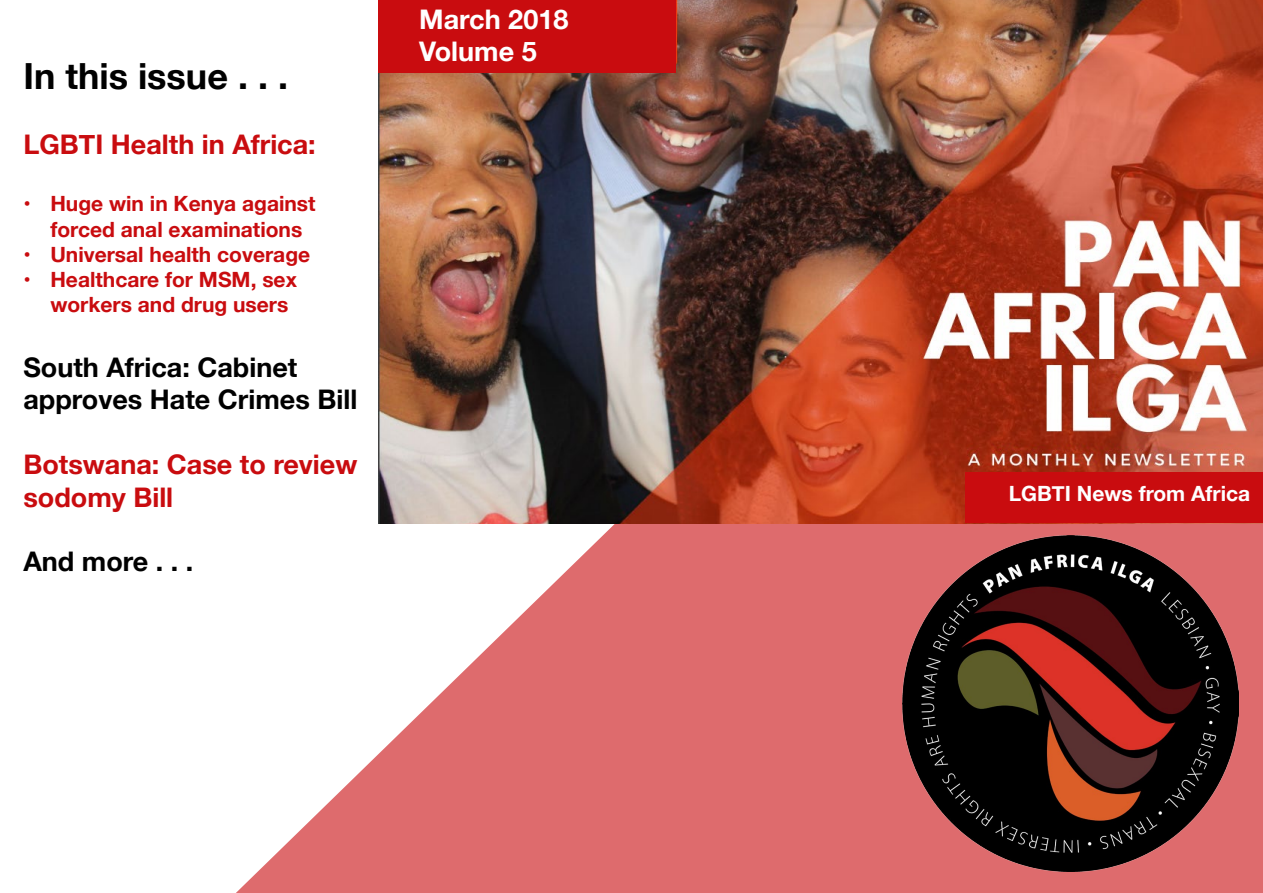
<style>
.page{position:relative;width:1263px;height:893px;background:#fff}
.page>*{position:absolute;margin:0;border:0;box-sizing:border-box;transform-origin:0 0}
.t1{font:700 36px "Helvetica Neue";color:#000}
.t2{font:700 27px/32.4px "Helvetica Neue";color:#c90c0f}
.t3{font:700 27px/32.4px "Helvetica Neue";color:#000}
.t4{font:700 27px/32.4px "Helvetica Neue";color:#fff}
.t5{font:700 21px/25.2px "Helvetica Neue";color:#c90c0f}
.t6{font:700 21px "Helvetica Neue";color:#fff}
</style>
<div class="page">
<svg style="left:236px;top:523px;width:1027px;height:370px;fill:#de6b6d"></svg>
<img style="left:378px;top:0;width:885px;height:523px">
<div style="left:378px;top:0;width:298px;height:72px;background:#c90c0f"></div>
<div style="left:965px;top:472px;width:298px;height:51px;background:#c90c0f"></div>
<img style="left:903px;top:536px;width:336px;height:336px">
<h1 class="t1" style="left:23px;top:48px;width:266px">In this issue . . .</h1>
<p class="t2" style="left:23px;top:129px;width:294px">LGBTI Health in Africa:</p>
<p class="t5" style="left:50px;top:192px;width:267px;text-indent:-27px">• Huge win in Kenya against forced anal examinations</p>
<p class="t5" style="left:23px;top:242px;width:288px">• Universal health coverage</p>
<p class="t5" style="left:50px;top:267px;width:248px;text-indent:-27px">• Healthcare for MSM, sex workers and drug users</p>
<p class="t3" style="left:23px;top:352px;width:335px">South Africa: Cabinet approves Hate Crimes Bill</p>
<p class="t2" style="left:23px;top:449px;width:336px">Botswana: Case to review sodomy Bill</p>
<p class="t3" style="left:23px;top:546px;width:172px">And more . . .</p>
<p class="t4" style="left:419px;top:4px;width:151px">March 2018<br>Volume 5</p>
<p class="t6" style="left:1009px;top:477px;width:243px">LGBTI News from Africa</p>
</div>
